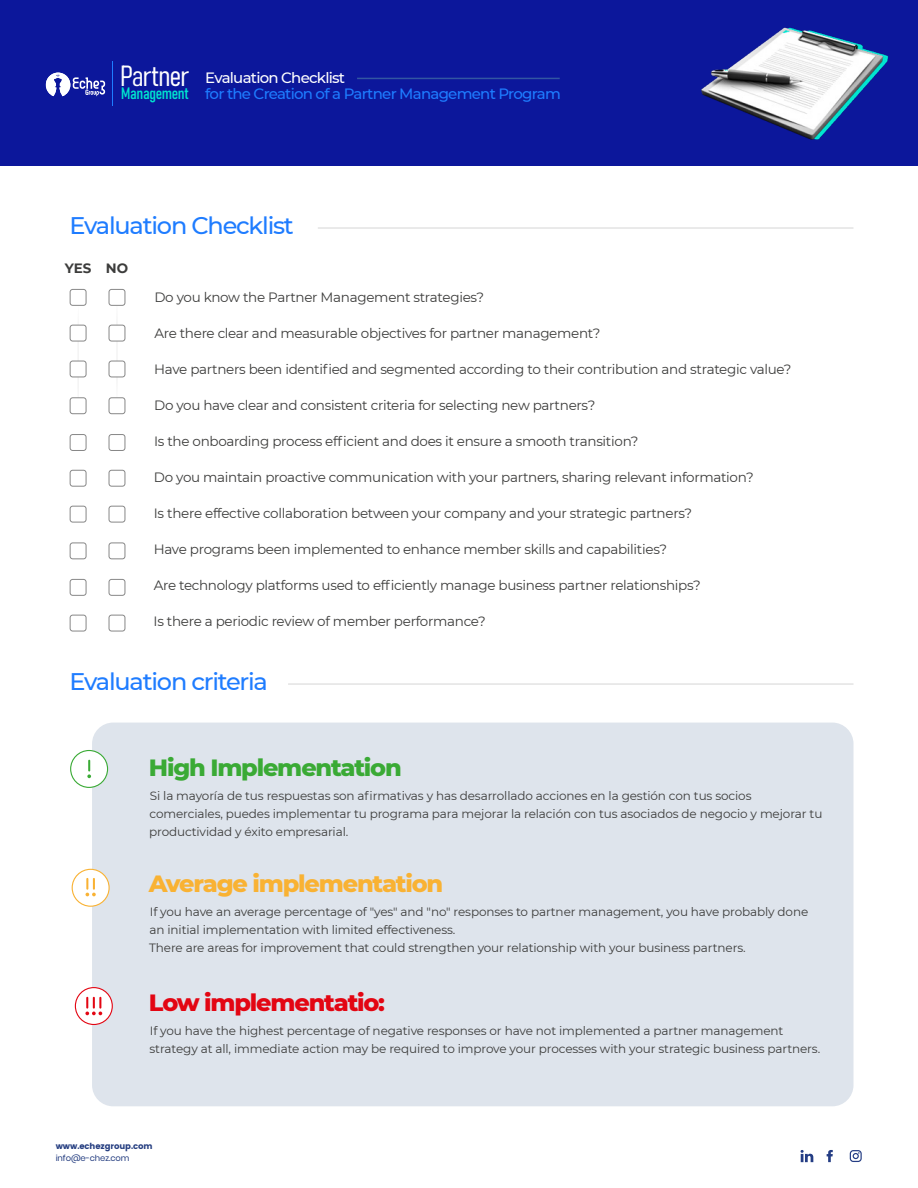
<style>
.page{position:relative;width:918px;height:1188px;background:#fff}
.page>*{position:absolute;margin:0;border:0;box-sizing:border-box;transform-origin:0 0}
.t1{font:28.8px "Bahnschrift";letter-spacing:-.025em;color:#fff}
.t2{font:500 24px "Montserrat";letter-spacing:-.05em;color:#1e7cff}
.t3{font:800 24px "Montserrat";letter-spacing:-.05em;color:#f9b233}
.t4{font:800 24px "Montserrat";letter-spacing:-.05em;color:#3aaa35}
.t5{font:800 24px "Montserrat";letter-spacing:-.05em;color:#e30613}
.t6{font:16.35px "Bahnschrift";letter-spacing:-.025em;color:#00e4cf}
.t7{font:500 15px "Montserrat";letter-spacing:-.05em;color:#1e7cff}
.t8{font:500 15px "Montserrat";letter-spacing:-.05em;color:#fff}
.t9{font:13.5px "Montserrat";letter-spacing:-.02em;color:#3c3c3b}
.t10{font:700 13.5px "Montserrat";color:#3c3c3b}
.t11{font:12px/18px "Montserrat";letter-spacing:-.01em;color:#3c3c3b}
.t12{font:8.4px "Poppins";letter-spacing:-.01em;color:#243d80}
.t13{font:8.4px "Poppins";letter-spacing:-.01em;color:#243d80}
</style>
<div class="page">
<div style="left:0;top:0;width:918px;height:166px;background:#0c179b"></div>
<svg style="left:77px;top:324px;width:2px;height:64px"></svg>
<div style="left:70px;top:289px;width:16px;height:17px;border:1px solid #878787;border-radius:3px"></div>
<div style="left:70px;top:325px;width:16px;height:16px;background:#fff;border-radius:3px"></div>
<div style="left:70px;top:325px;width:16px;height:16px;border:1px solid #878787;border-radius:3px"></div>
<div style="left:70px;top:361px;width:16px;height:16px;background:#fff;border-radius:3px"></div>
<div style="left:70px;top:361px;width:16px;height:16px;border:1px solid #878787;border-radius:3px"></div>
<div style="left:70px;top:397px;width:16px;height:17px;border:1px solid #878787;border-radius:3px"></div>
<div style="left:109px;top:289px;width:16px;height:17px;border:1px solid #878787;border-radius:3px"></div>
<div style="left:109px;top:325px;width:16px;height:16px;border:1px solid #878787;border-radius:3px"></div>
<div style="left:109px;top:361px;width:16px;height:16px;border:1px solid #878787;border-radius:3px"></div>
<div style="left:109px;top:397px;width:16px;height:17px;border:1px solid #878787;border-radius:3px"></div>
<div style="left:70px;top:434px;width:16px;height:17px;border:1px solid #878787;border-radius:3px"></div>
<div style="left:70px;top:470px;width:16px;height:17px;border:1px solid #878787;border-radius:3px"></div>
<div style="left:70px;top:506px;width:16px;height:16px;border:1px solid #878787;border-radius:3px"></div>
<div style="left:70px;top:543px;width:16px;height:16px;border:1px solid #878787;border-radius:3px"></div>
<div style="left:109px;top:434px;width:16px;height:17px;border:1px solid #878787;border-radius:3px"></div>
<div style="left:109px;top:470px;width:16px;height:17px;border:1px solid #878787;border-radius:3px"></div>
<div style="left:109px;top:506px;width:16px;height:16px;border:1px solid #878787;border-radius:3px"></div>
<div style="left:109px;top:543px;width:16px;height:16px;border:1px solid #878787;border-radius:3px"></div>
<div style="left:70px;top:579px;width:16px;height:17px;border:1px solid #878787;border-radius:3px"></div>
<div style="left:70px;top:615px;width:16px;height:16px;border:1px solid #878787;border-radius:3px"></div>
<div style="left:109px;top:579px;width:16px;height:17px;border:1px solid #878787;border-radius:3px"></div>
<div style="left:109px;top:615px;width:16px;height:16px;border:1px solid #878787;border-radius:3px"></div>
<svg style="left:850px;top:1150px;width:12px;height:12px"></svg>
<svg style="left:827px;top:1150px;width:6px;height:12px"></svg>
<svg style="left:801px;top:1150px;width:12px;height:12px"></svg>
<hr style="left:318px;top:227px;width:535px;height:2px;background:#dadada">
<hr style="left:357px;top:78px;width:203px;height:1px;background:#3256a2">
<hr style="left:288px;top:683px;width:566px;height:2px;background:#dadada">
<div style="left:92px;top:723px;width:762px;height:383px;background:#dee4ec;border-radius:21px"></div>
<div style="left:71px;top:751px;width:37px;height:36px;background:#fff;border-radius:50%"></div>
<div style="left:70px;top:750px;width:38px;height:38px;border:1px solid #3aaa35;border-radius:50%"></div>
<svg style="left:87px;top:760px;width:4px;height:18px"></svg>
<div style="left:72px;top:869px;width:37px;height:37px;background:#fff;border-radius:50%"></div>
<div style="left:72px;top:869px;width:38px;height:38px;border:1px solid #f9b233;border-radius:50%"></div>
<svg style="left:86px;top:878px;width:10px;height:18px"></svg>
<div style="left:75px;top:988px;width:37px;height:36px;background:#fff;border-radius:50%"></div>
<div style="left:75px;top:987px;width:38px;height:38px;border:1px solid #e30613;border-radius:50%"></div>
<svg style="left:85px;top:997px;width:17px;height:18px"></svg>
<img style="left:701px;top:27px;width:187px;height:113px">
<hr style="left:112px;top:61px;width:1px;height:45px;background:#1e7cff">
<svg style="left:46px;top:73px;width:59px;height:23px"></svg>
<h1 class="t1" style="left:120px;top:54px;width:71px">Partner</h1>
<p class="t6" style="left:121px;top:81px;width:69px">Management</p>
<p class="t8" style="left:205px;top:67px;width:141px">Evaluation Checklist</p>
<p class="t7" style="left:205px;top:83px;width:357px">for the Creation of a Partner Management Program</p>
<h2 class="t2" style="left:69px;top:209px;width:226px">Evaluation Checklist</h2>
<p class="t10" style="left:65px;top:258px;width:65px">YES NO</p>
<p class="t9" style="left:154px;top:288px;width:331px">Do you know the Partner Management strategies?</p>
<p class="t9" style="left:154px;top:324px;width:448px">Are there clear and measurable objectives for partner management?</p>
<p class="t9" style="left:154px;top:360px;width:639px">Have partners been identified and segmented according to their contribution and strategic value?</p>
<p class="t9" style="left:154px;top:396px;width:443px">Do you have clear and consistent criteria for selecting new partners?</p>
<p class="t9" style="left:154px;top:432px;width:486px">Is the onboarding process efficient and does it ensure a smooth transition?</p>
<p class="t9" style="left:154px;top:468px;width:601px">Do you maintain proactive communication with your partners, sharing relevant information?</p>
<p class="t9" style="left:154px;top:504px;width:540px">Is there effective collaboration between your company and your strategic partners?</p>
<p class="t9" style="left:154px;top:540px;width:515px">Have programs been implemented to enhance member skills and capabilities?</p>
<p class="t9" style="left:154px;top:576px;width:549px">Are technology platforms used to efficiently manage business partner relationships?</p>
<p class="t9" style="left:154px;top:612px;width:334px">Is there a periodic review of member performance?</p>
<h2 class="t2" style="left:69px;top:665px;width:200px">Evaluation criteria</h2>
<h2 class="t4" style="left:149px;top:750px;width:254px">High Implementation</h2>
<p class="t11" style="left:149px;top:786px;width:675px">Si la mayoría de tus respuestas son afirmativas y has desarrollado acciones en la gestión con tus socios comerciales, puedes implementar tu programa para mejorar la relación con tus asociados de negocio y mejorar tu productividad y éxito empresarial.</p>
<h2 class="t3" style="left:149px;top:866px;width:296px">Average implementation</h2>
<p class="t11" style="left:149px;top:902px;width:661px">If you have an average percentage of "yes" and "no" responses to partner management, you have probably done an initial implementation with limited effectiveness.<br>There are areas for improvement that could strengthen your relationship with your business partners.</p>
<h2 class="t5" style="left:149px;top:985px;width:238px">Low implementatio:</h2>
<p class="t11" style="left:150px;top:1021px;width:672px">If you have the highest percentage of negative responses or have not implemented a partner management strategy at all, immediate action may be required to improve your processes with your strategic business partners.</p>
<p class="t12" style="left:56px;top:1141px;width:98px">www.echezgroup.com</p>
<p class="t13" style="left:56px;top:1153px;width:75px">info@e-chez.com</p>
</div>
